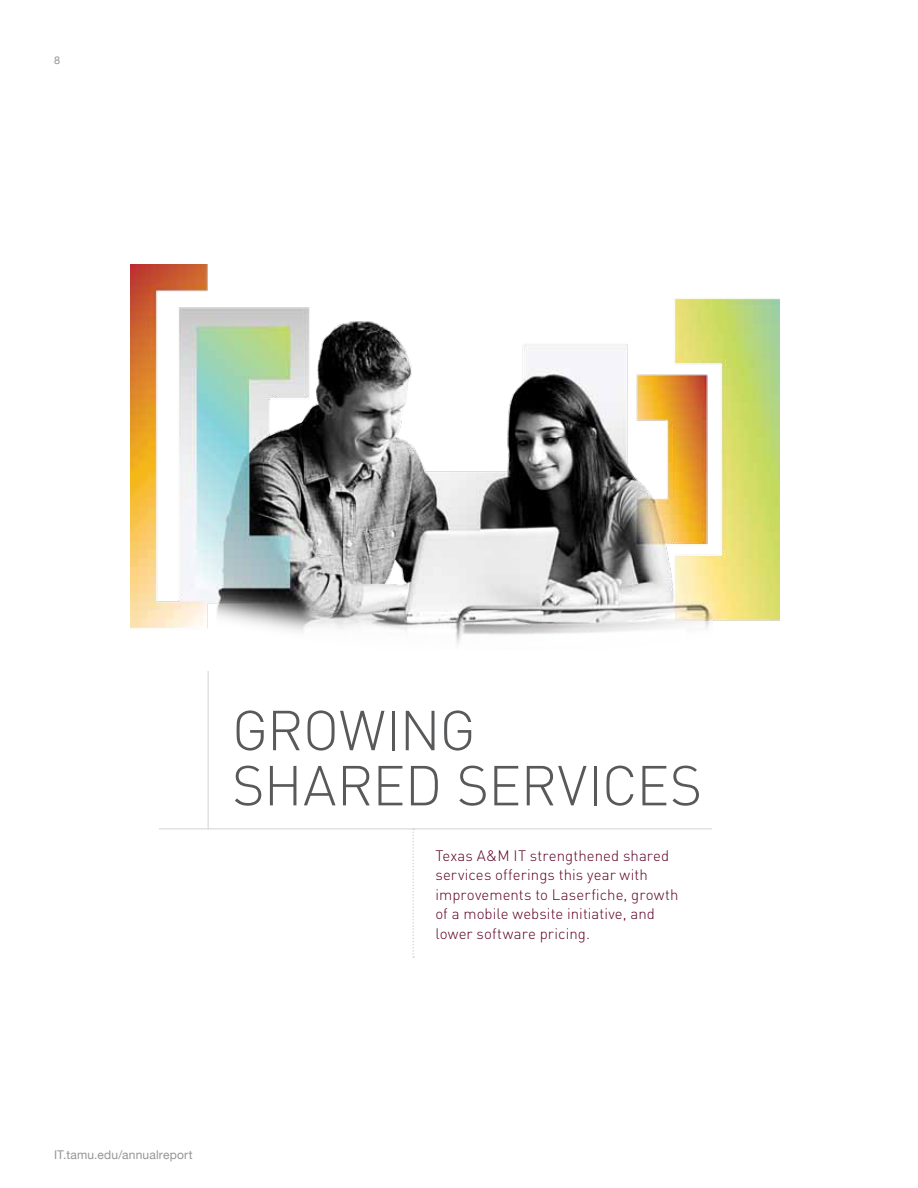
<style>
.page{position:relative;width:918px;height:1188px;background:#fff}
.page>*{position:absolute;margin:0;border:0;box-sizing:border-box;transform-origin:0 0}
.t1{font:300 55.35px/55.2px "DIN";letter-spacing:-.015em;color:#58595b}
.t2{font:300 15px/19.5px "DIN";letter-spacing:.005em;color:#5d0025}
.t3{font:12px "Helvetica Neue";letter-spacing:.015em;color:#939598}
.t4{font:10.8px "Helvetica Neue";color:#939598}
</style>
<div class="page">
<hr style="left:159px;top:829px;width:553px;height:1px;background:#d1d3d4">
<svg style="left:412px;top:829px;width:2px;height:129px"></svg>
<hr style="left:208px;top:671px;width:1px;height:158px;background:#d1d3d4">
<img style="left:131px;top:264px;width:648px;height:380px">
<p class="t4" style="left:54px;top:54px;width:8px">8</p>
<h1 class="t1" style="left:232px;top:702px;width:472px">GROWING<br>SHARED SERVICES</h1>
<p class="t2" style="left:435px;top:846px;width:245px">Texas A&amp;M IT strengthened shared services offerings this year with improvements to Laserfiche, growth of a mobile website initiative, and lower software pricing.</p>
<p class="t3" style="left:54px;top:1148px;width:140px">IT.tamu.edu/annualreport</p>
</div>
